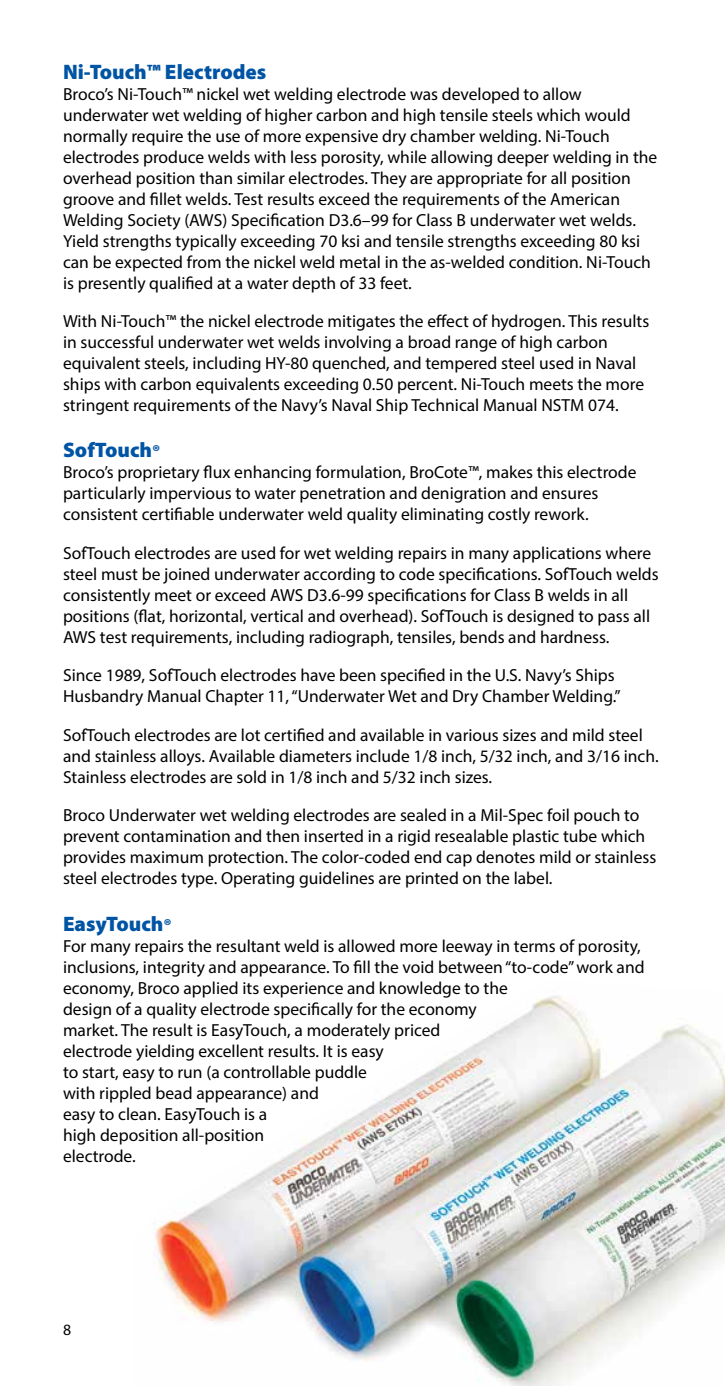
<style>
.page{position:relative;width:725px;height:1386px;background:#fff}
.page>*{position:absolute;margin:0;border:0;box-sizing:border-box;transform-origin:0 0}
.t1{font:900 21px "Myriad Pro";color:#0054a4}
.t2{font:17.5px/21px "Myriad Pro";color:#000}
.t3{font:15.75px "Myriad Pro";color:#000}
.s1{font-size:17.5px}
</style>
<div class="page">
<img style="left:154px;top:996px;width:570px;height:390px">
<p class="t1" style="left:63px;top:58px;width:205px">Ni-Touch™ Electrodes</p>
<p class="t2" style="left:63px;top:83px;width:595px">Broco’s Ni-Touch™ nickel wet welding electrode was developed to allow underwater wet welding of higher carbon and high tensile steels which would normally require the use of more expensive dry chamber welding. Ni-Touch electrodes produce welds with less porosity, while allowing deeper welding in the overhead position than similar electrodes. They are appropriate for all position groove and fillet welds. Test results exceed the requirements of the American Welding Society (AWS) Specification D3.6–99 for Class B underwater wet welds.<br>Yield strengths typically exceeding 70 ksi and tensile strengths exceeding 80 ksi can be expected from the nickel weld metal in the as-welded condition. Ni-Touch is presently qualified at a water depth of 33 feet.</p>
<p class="t2" style="left:63px;top:311px;width:587px">With Ni-Touch™ the nickel electrode mitigates the effect of hydrogen. This results in successful underwater wet welds involving a broad range of high carbon equivalent steels, including HY-80 quenched, and tempered steel used in Naval ships with carbon equivalents exceeding 0.50 percent. Ni-Touch meets the more stringent requirements of the Navy’s Naval Ship Technical Manual NSTM 074.</p>
<p class="t1" style="left:63px;top:436px;width:99px">SofTouch<span class="s1">®</span></p>
<p class="t2" style="left:63px;top:462px;width:575px">Broco’s proprietary flux enhancing formulation, BroCote™, makes this electrode particularly impervious to water penetration and denigration and ensures consistent certifiable underwater weld quality eliminating costly rework.</p>
<p class="t2" style="left:63px;top:542px;width:597px">SofTouch electrodes are used for wet welding repairs in many applications where steel must be joined underwater according to code specifications. SofTouch welds consistently meet or exceed AWS D3.6-99 specifications for Class B welds in all positions (flat, horizontal, vertical and overhead). SofTouch is designed to pass all AWS test requirements, including radiograph, tensiles, bends and hardness.</p>
<p class="t2" style="left:63px;top:665px;width:559px">Since 1989, SofTouch electrodes have been specified in the U.S. Navy’s Ships<br>Husbandry Manual Chapter 11, “Underwater Wet and Dry Chamber Welding.”</p>
<p class="t2" style="left:63px;top:724px;width:597px">SofTouch electrodes are lot certified and available in various sizes and mild steel and stainless alloys. Available diameters include 1/8 inch, 5/32 inch, and 3/16 inch.<br>Stainless electrodes are sold in 1/8 inch and 5/32 inch sizes.</p>
<p class="t2" style="left:63px;top:805px;width:594px">Broco Underwater wet welding electrodes are sealed in a Mil-Spec foil pouch to prevent contamination and then inserted in a rigid resealable plastic tube which provides maximum protection. The color-coded end cap denotes mild or stainless steel electrodes type. Operating guidelines are printed on the label.</p>
<p class="t1" style="left:63px;top:910px;width:110px">EasyTouch<span class="s1">®</span></p>
<p class="t2" style="left:63px;top:935px;width:583px">For many repairs the resultant weld is allowed more leeway in terms of porosity, inclusions, integrity and appearance. To fill the void between “to-code” work and economy, Broco applied its experience and knowledge to the<br>design of a quality electrode specifically for the economy<br>market. The result is EasyTouch, a moderately priced<br>electrode yielding excellent results. It is easy<br>to start, easy to run (a controllable puddle<br>with rippled bead appearance) and<br>easy to clean. EasyTouch is a<br>high deposition all-position<br>electrode.</p>
<p class="t3" style="left:63px;top:1320px;width:10px">8</p>
</div>
